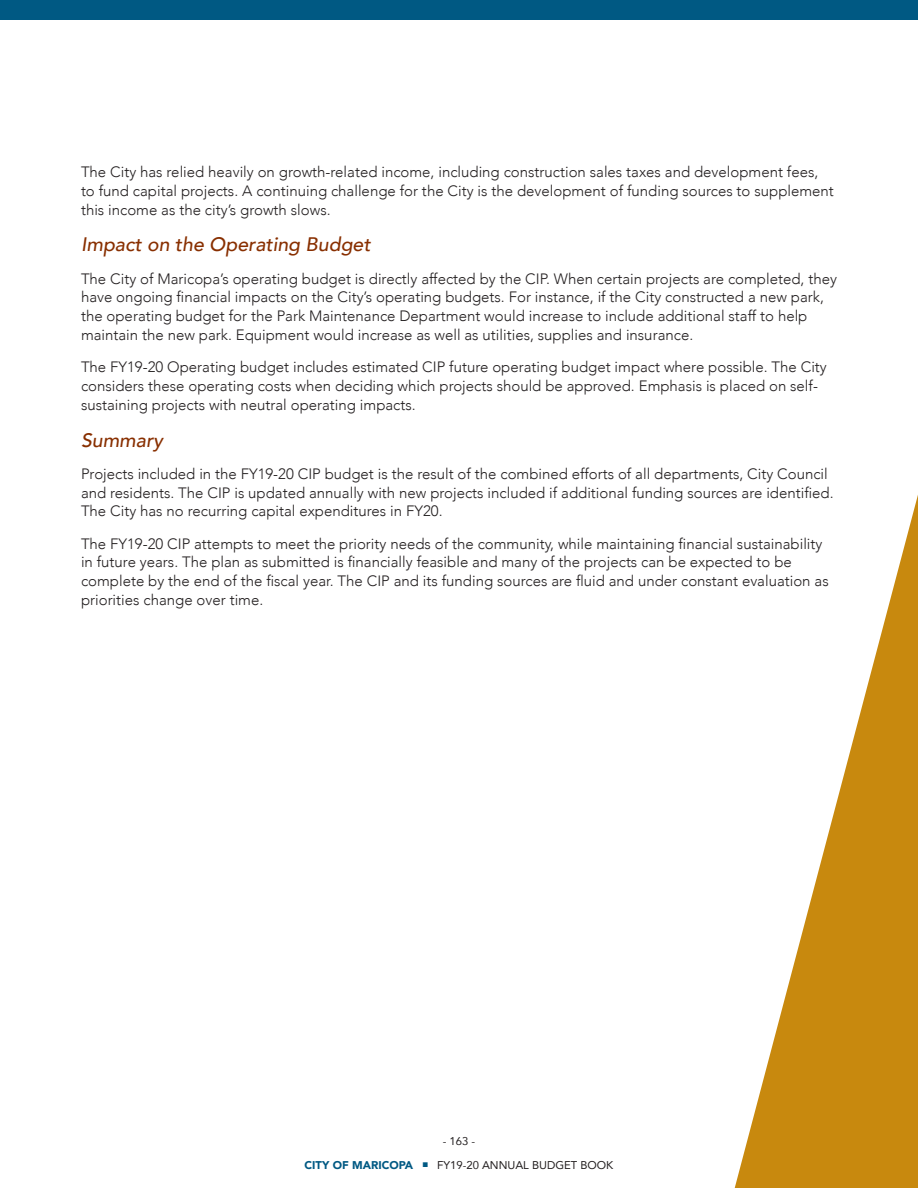
<style>
.page{position:relative;width:918px;height:1188px;background:#fff}
.page>*{position:absolute;margin:0;border:0;box-sizing:border-box;transform-origin:0 0}
.t1{font:italic 500 19.5px "Avenir";color:#882f01}
.t2{font:300 15px/18.8px "Avenir";color:#231f20}
.t3{font:11.25px "Avenir";color:#231f20}
.s1{font-weight:900;color:#005983}
.s2{color:#005983}
</style>
<div class="page">
<div style="left:0;top:0;width:918px;height:20px;background:#005983"></div>
<svg style="left:734px;top:495px;width:184px;height:693px"></svg>
<p class="t2" style="left:81px;top:162px;width:754px">The City has relied heavily on growth-related income, including construction sales taxes and development fees, to fund capital projects. A continuing challenge for the City is the development of funding sources to supplement this income as the city’s growth slows.</p>
<h1 class="t1" style="left:81px;top:233px;width:291px">Impact on the Operating Budget</h1>
<p class="t2" style="left:81px;top:269px;width:758px">The City of Maricopa’s operating budget is directly affected by the CIP. When certain projects are completed, they have ongoing financial impacts on the City’s operating budgets. For instance, if the City constructed a new park, the operating budget for the Park Maintenance Department would increase to include additional staff to help maintain the new park. Equipment would increase as well as utilities, supplies and insurance.</p>
<p class="t2" style="left:81px;top:358px;width:747px">The FY19-20 Operating budget includes estimated CIP future operating budget impact where possible. The City considers these operating costs when deciding which projects should be approved. Emphasis is placed on self&shy;sustaining projects with neutral operating impacts.</p>
<h1 class="t1" style="left:81px;top:428px;width:83px">Summary</h1>
<p class="t2" style="left:81px;top:464px;width:754px">Projects included in the FY19-20 CIP budget is the result of the combined efforts of all departments, City Council and residents. The CIP is updated annually with new projects included if additional funding sources are identified.<br>The City has no recurring capital expenditures in FY20.</p>
<p class="t2" style="left:81px;top:534px;width:749px">The FY19-20 CIP attempts to meet the priority needs of the community, while maintaining financial sustainability in future years. The plan as submitted is financially feasible and many of the projects can be expected to be complete by the end of the fiscal year. The CIP and its funding sources are fluid and under constant evaluation as priorities change over time.</p>
<p class="t3" style="left:443px;top:1132px;width:34px">- 163 -</p>
<p class="t3" style="left:305px;top:1156px;width:310px"><span class="s1">CITY OF MARICOPA</span> <span class="s2">■</span> FY19-20 ANNUAL BUDGET BOOK</p>
</div>
